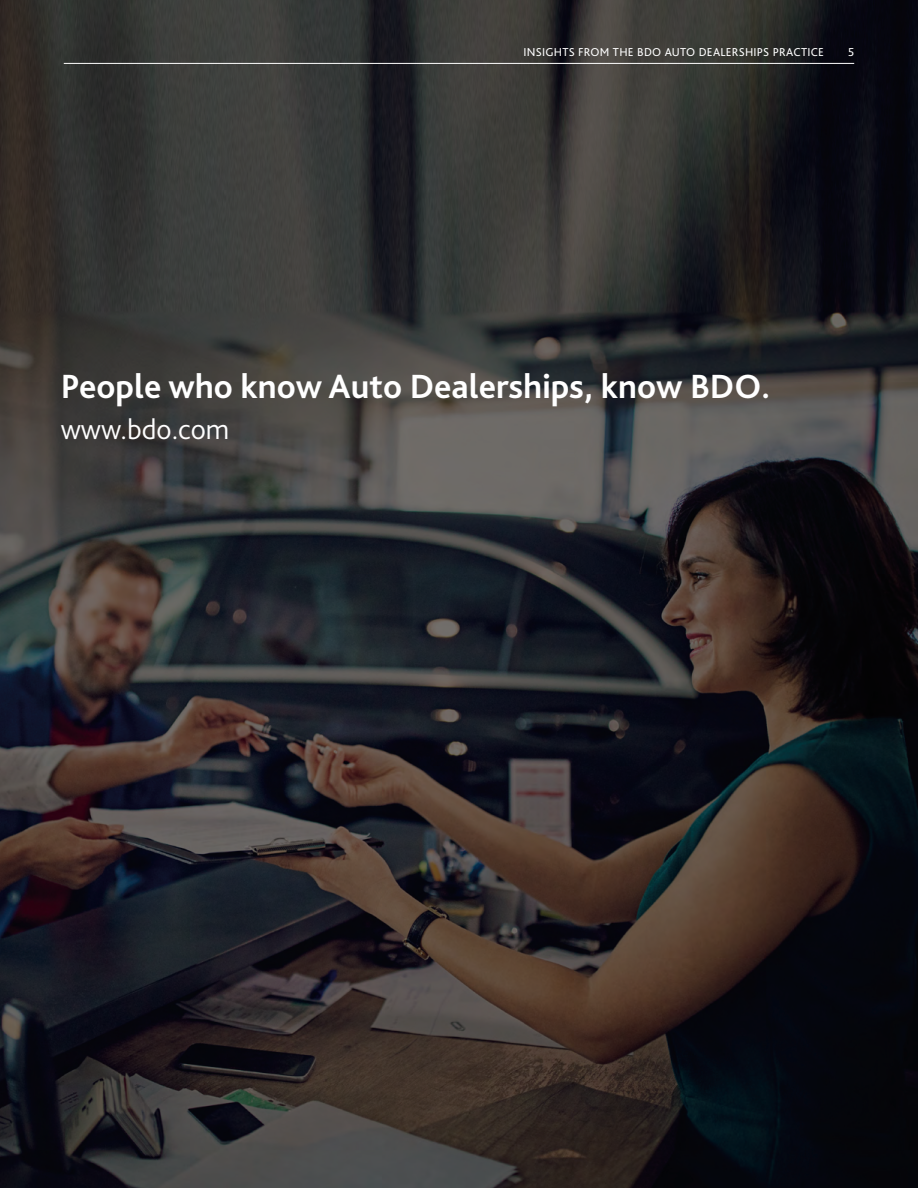
<style>
.page{position:relative;width:918px;height:1188px;background:#fff}
.page>*{position:absolute;margin:0;border:0;box-sizing:border-box;transform-origin:0 0}
.Body_observation{font:700 35.1px "Bliss Pro";color:#fff}
.Body_observation-2{font:300 29.25px "Bliss Pro";color:#fff}
.Body_11{font:12px "Bliss Pro";letter-spacing:.02em;color:#fff}
</style>
<div class="page">
<img style="left:0;top:0;width:918px;height:1188px">
<hr style="left:64px;top:63px;width:790px;height:1px;background:#fff">
<p class="Body_11" style="left:524px;top:44px;width:302px">INSIGHTS FROM THE BDO AUTO DEALERSHIPS PRACTICE</p>
<p class="Body_11" style="left:848px;top:44px;width:8px">5</p>
<p class="Body_observation" style="left:61px;top:364px;width:711px">People who know Auto Dealerships, know BDO.</p>
<p class="Body_observation-2" style="left:61px;top:411px;width:170px">www.bdo.com</p>
</div>
